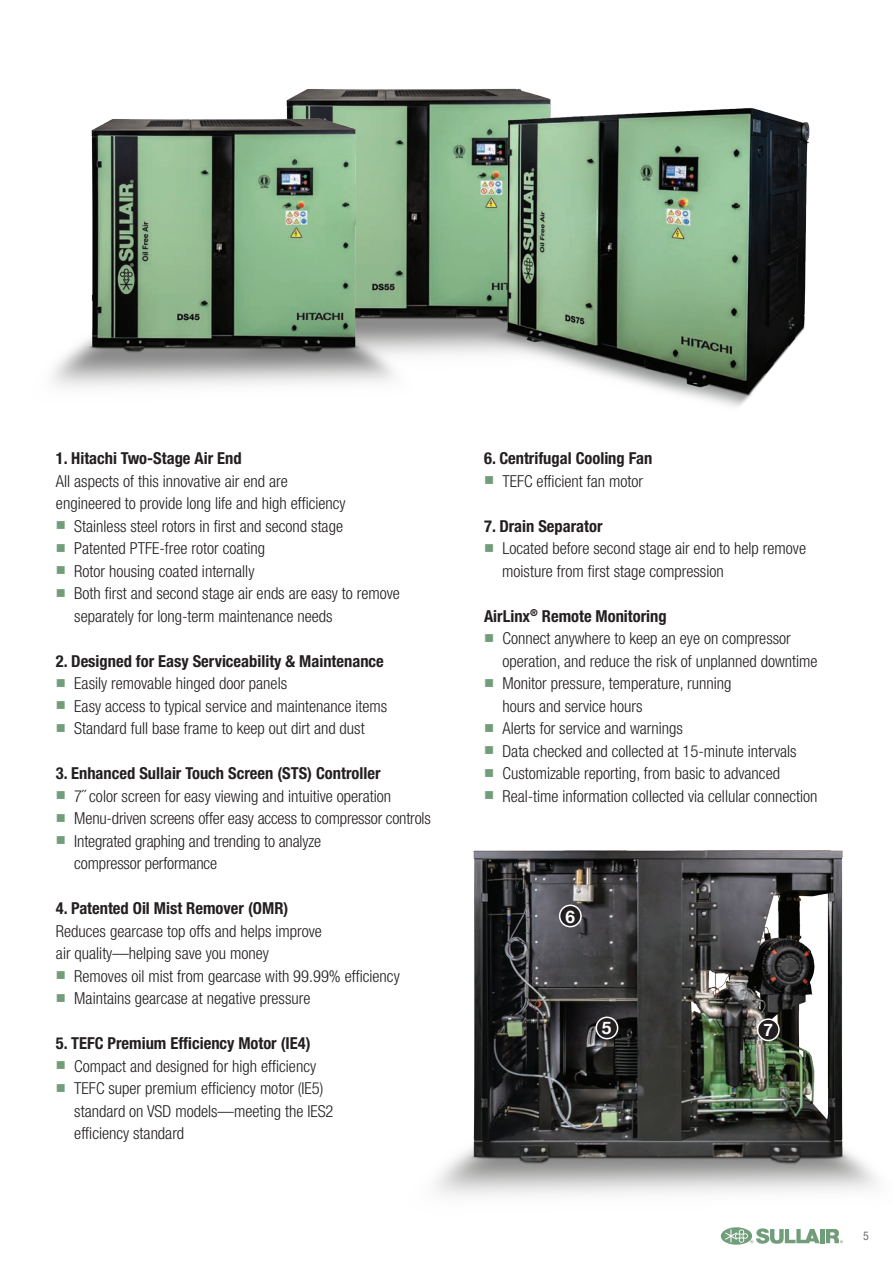
<style>
.page{position:relative;width:893px;height:1263px;background:#fff}
.page>*{position:absolute;margin:0;border:0;box-sizing:border-box;transform-origin:0 0}
.Body_Copy{font:700 17.25px "Helvetica Neue";color:#fff}
.Body_Bullets{font:300 condensed 16.5px/22.5px "Helvetica Neue LT Std";color:#231f20}
.Sub_Headline{font:700 condensed 16.5px "Helvetica Neue LT Std";color:#231f20}
.Sub_Headline-2{font:300 condensed 16.5px/22.5px "Helvetica Neue LT Std";color:#231f20}
.Body_Bullets-2{font:700 condensed 16.5px "Helvetica Neue LT Std";color:#231f20}
.t1{font:condensed 12px "Helvetica Neue LT Std";color:#6c6d70}
.s1{color:#729d7a}
.s2{font-weight:700}
</style>
<div class="page">
<svg style="left:826px;top:1240px;width:17px;height:3px"></svg>
<svg style="left:722px;top:1240px;width:98px;height:5px"></svg>
<div style="left:820px;top:1229px;width:5px;height:14px;background:#729d7a"></div>
<img style="left:436px;top:850px;width:440px;height:390px">
<div style="left:758px;top:1019px;width:21px;height:21px;background:#231f20;border-radius:50%"></div>
<div style="left:757px;top:1018px;width:23px;height:23px;border:2px solid #fff;border-radius:50%"></div>
<div style="left:560px;top:905px;width:21px;height:22px;background:#231f20;border-radius:50%"></div>
<div style="left:559px;top:904px;width:23px;height:23px;border:2px solid #fff;border-radius:50%"></div>
<div style="left:596px;top:1017px;width:22px;height:22px;background:#231f20;border-radius:50%"></div>
<div style="left:595px;top:1016px;width:23px;height:23px;border:2px solid #fff;border-radius:50%"></div>
<img style="left:52px;top:89px;width:327px;height:298px">
<img style="left:379px;top:88px;width:431px;height:319px">
<p class="Sub_Headline" style="left:56px;top:448px;width:187px">1. Hitachi Two-Stage Air End</p>
<p class="Body_Bullets" style="left:56px;top:470px;width:291px">All aspects of this innovative air end are engineered to provide long life and high efficiency</p>
<p class="Body_Bullets" style="left:56px;top:515px;width:289px"><span class="s1">■</span> Stainless steel rotors in first and second stage</p>
<p class="Body_Bullets" style="left:56px;top:537px;width:211px"><span class="s1">■</span> Patented PTFE-free rotor coating</p>
<p class="Body_Bullets" style="left:56px;top:560px;width:200px"><span class="s1">■</span> Rotor housing coated internally</p>
<p class="Body_Bullets" style="left:74px;top:582px;width:327px;text-indent:-18px"><span class="s1">■</span> Both first and second stage air ends are easy to remove separately for long-term maintenance needs</p>
<p class="Sub_Headline" style="left:56px;top:651px;width:329px">2. Designed for Easy Serviceability &amp; Maintenance</p>
<p class="Body_Bullets" style="left:56px;top:672px;width:233px"><span class="s1">■</span> Easily removable hinged door panels</p>
<p class="Body_Bullets" style="left:56px;top:695px;width:333px"><span class="s1">■</span> Easy access to typical service and maintenance items</p>
<p class="Body_Bullets" style="left:56px;top:717px;width:310px"><span class="s1">■</span> Standard full base frame to keep out dirt and dust</p>
<p class="Sub_Headline" style="left:56px;top:763px;width:326px">3. Enhanced Sullair Touch Screen (STS) Controller</p>
<p class="Body_Bullets" style="left:56px;top:785px;width:337px"><span class="s1">■</span> 7˝ color screen for easy viewing and intuitive operation</p>
<p class="Body_Bullets" style="left:56px;top:807px;width:376px"><span class="s1">■</span> Menu-driven screens offer easy access to compressor controls</p>
<p class="Body_Bullets" style="left:74px;top:830px;width:248px;text-indent:-18px"><span class="s1">■</span> Integrated graphing and trending to analyze compressor performance</p>
<p class="Sub_Headline-2" style="left:56px;top:897px;width:267px"><span class="s2">4. Patented Oil Mist Remover (OMR)<br></span>Reduces gearcase top offs and helps improve air quality—helping save you money</p>
<p class="Body_Bullets" style="left:56px;top:965px;width:345px"><span class="s1">■</span> Removes oil mist from gearcase with 99.99% efficiency</p>
<p class="Body_Bullets" style="left:56px;top:987px;width:256px"><span class="s1">■</span> Maintains gearcase at negative pressure</p>
<p class="Sub_Headline" style="left:56px;top:1033px;width:256px">5. TEFC Premium Efficiency Motor (IE4)</p>
<p class="Body_Bullets" style="left:56px;top:1055px;width:262px"><span class="s1">■</span> Compact and designed for high efficiency</p>
<p class="Body_Bullets" style="left:74px;top:1077px;width:261px;text-indent:-18px"><span class="s1">■</span> TEFC super premium efficiency motor (IE5) standard on VSD models—meeting the IES2 efficiency standard</p>
<p class="Sub_Headline" style="left:484px;top:448px;width:170px">6. Centrifugal Cooling Fan</p>
<p class="Body_Bullets" style="left:484px;top:470px;width:160px"><span class="s1">■</span> TEFC efficient fan motor</p>
<p class="Body_Bullets-2" style="left:484px;top:516px;width:120px">7. Drain Separator</p>
<p class="Body_Bullets" style="left:502px;top:537px;width:305px;text-indent:-18px"><span class="s1">■</span> Located before second stage air end to help remove moisture from first stage compression</p>
<p class="Sub_Headline" style="left:484px;top:606px;width:184px">AirLinx<sup>®</sup> Remote Monitoring</p>
<p class="Body_Bullets" style="left:502px;top:627px;width:317px;text-indent:-18px"><span class="s1">■</span> Connect anywhere to keep an eye on compressor operation, and reduce the risk of unplanned downtime</p>
<p class="Body_Bullets" style="left:502px;top:672px;width:231px;text-indent:-18px"><span class="s1">■</span> Monitor pressure, temperature, running hours and service hours</p>
<p class="Body_Bullets" style="left:484px;top:717px;width:200px"><span class="s1">■</span> Alerts for service and warnings</p>
<p class="Body_Bullets" style="left:484px;top:740px;width:314px"><span class="s1">■</span> Data checked and collected at 15-minute intervals</p>
<p class="Body_Bullets" style="left:484px;top:762px;width:297px"><span class="s1">■</span> Customizable reporting, from basic to advanced</p>
<p class="Body_Bullets" style="left:484px;top:785px;width:335px"><span class="s1">■</span> Real-time information collected via cellular connection</p>
<p class="Body_Copy" style="left:565px;top:903px;width:11px">6</p>
<p class="Body_Copy" style="left:602px;top:1014px;width:11px">5</p>
<p class="Body_Copy" style="left:763px;top:1017px;width:11px">7</p>
<p class="t1" style="left:863px;top:1229px;width:7px">5</p>
</div>
